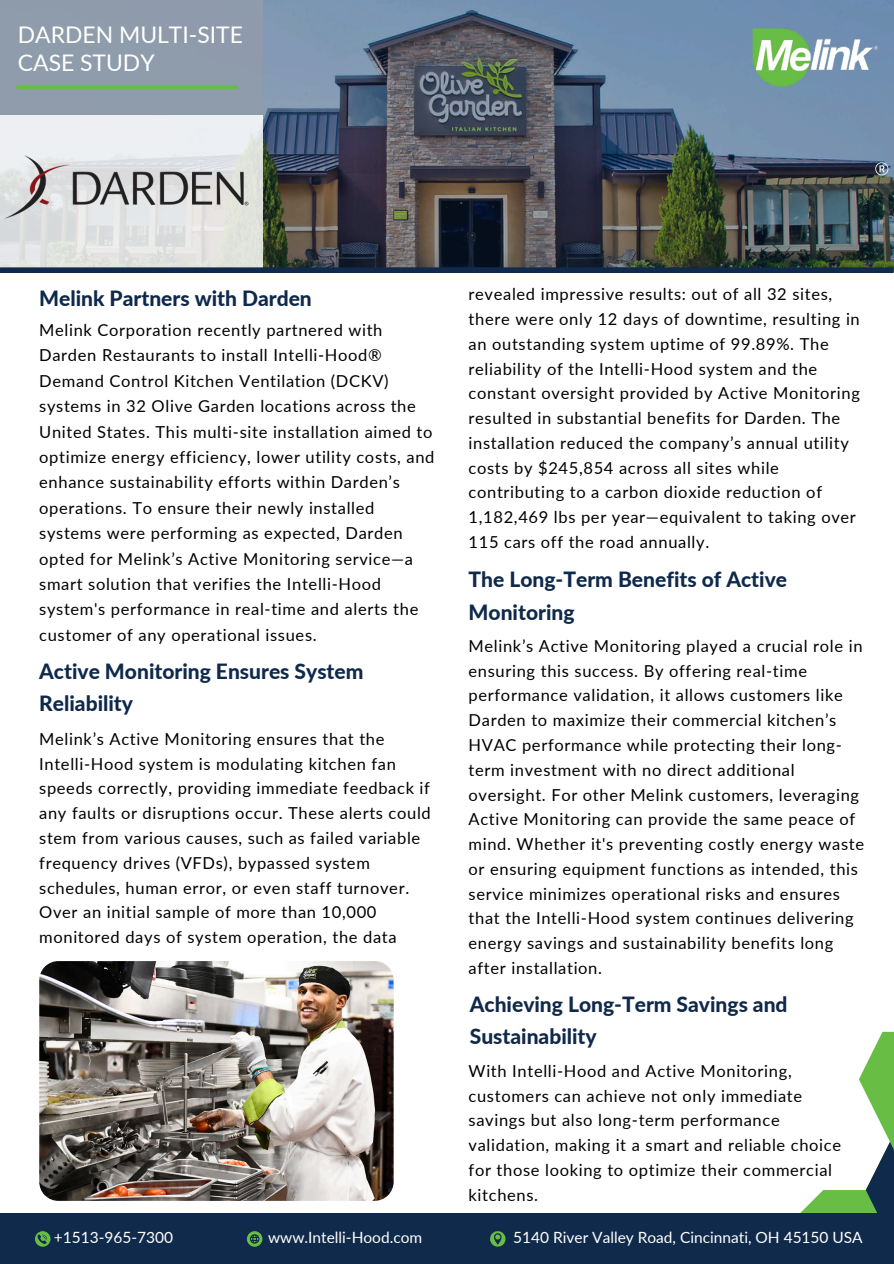
<style>
.page{position:relative;width:894px;height:1264px;background:#fff}
.page>*{position:absolute;margin:0;border:0;box-sizing:border-box;transform-origin:0 0}
.t1{font:22.95px/28.2px "Lato";color:#fff}
.t2{font:800 21px/32.7px "Lato";color:#0f294b}
.t3{font:16.5px/24.8px "Lato";letter-spacing:.04em;color:#000}
.t4{font:15.45px "Lato";color:#fff}
</style>
<div class="page">
<img style="left:262px;top:0;width:631px;height:267px">
<svg style="left:801px;top:1031px;width:92px;height:181px"></svg>
<div style="left:0;top:1213px;width:893px;height:50px;background:#102a4b"></div>
<svg style="left:0;top:115px;width:262px;height:152px;background:#e5e7e7"></svg>
<div style="left:0;top:267px;width:893px;height:6px;background:#102a4b"></div>
<div style="left:0;top:0;width:262px;height:115px;background:#8f9cac"></div>
<hr style="left:18px;top:85px;width:218px;height:4px;background:#68bd45">
<svg style="left:875px;top:162px;width:13px;height:13px"></svg>
<img style="left:749px;top:22px;width:130px;height:70px">
<img style="left:39px;top:961px;width:354px;height:239px">
<svg style="left:35px;top:1231px;width:15px;height:15px"></svg>
<svg style="left:247px;top:1231px;width:15px;height:15px"></svg>
<svg style="left:490px;top:1231px;width:15px;height:15px"></svg>
<img style="left:3px;top:152px;width:248px;height:71px">
<p class="t1" style="left:18px;top:20px;width:226px">DARDEN MULTI-SITE<br>CASE STUDY</p>
<p class="t2" style="left:39px;top:281px;width:274px">Melink Partners with Darden</p>
<p class="t3" style="left:39px;top:317px;width:396px;line-height:25.3px">Melink Corporation recently partnered with Darden Restaurants to install Intelli-Hood® Demand Control Kitchen Ventilation (DCKV) systems in 32 Olive Garden locations across the United States. This multi-site installation aimed to optimize energy efficiency, lower utility costs, and enhance sustainability efforts within Darden’s operations. To ensure their newly installed systems were performing as expected, Darden opted for Melink’s Active Monitoring service—a smart solution that verifies the Intelli-Hood system's performance in real-time and alerts the customer of any operational issues.</p>
<h2 class="t2" style="left:39px;top:654px;width:326px">Active Monitoring Ensures System<br>Reliability</h2>
<p class="t3" style="left:39px;top:726px;width:393px">Melink’s Active Monitoring ensures that the Intelli-Hood system is modulating kitchen fan speeds correctly, providing immediate feedback if any faults or disruptions occur. These alerts could stem from various causes, such as failed variable frequency drives (VFDs), bypassed system schedules, human error, or even staff turnover.<br>Over an initial sample of more than 10,000 monitored days of system operation, the data</p>
<p class="t3" style="left:468px;top:281px;width:393px">revealed impressive results: out of all 32 sites, there were only 12 days of downtime, resulting in an outstanding system uptime of 99.89%. The reliability of the Intelli-Hood system and the constant oversight provided by Active Monitoring resulted in substantial benefits for Darden. The installation reduced the company’s annual utility costs by $245,854 across all sites while contributing to a carbon dioxide reduction of 1,182,469 lbs per year—equivalent to taking over 115 cars off the road annually.</p>
<p class="t2" style="left:468px;top:562px;width:320px">The Long-Term Benefits of Active<br>Monitoring</p>
<h2 class="t3" style="left:468px;top:633px;width:397px">Melink’s Active Monitoring played a crucial role in ensuring this success. By offering real-time performance validation, it allows customers like Darden to maximize their commercial kitchen’s HVAC performance while protecting their long&shy;term investment with no direct additional oversight. For other Melink customers, leveraging Active Monitoring can provide the same peace of mind. Whether it's preventing costly energy waste or ensuring equipment functions as intended, this service minimizes operational risks and ensures that the Intelli-Hood system continues delivering energy savings and sustainability benefits long after installation.</h2>
<p class="t2" style="left:469px;top:987px;width:319px">Achieving Long-Term Savings and<br>Sustainability</p>
<p class="t3" style="left:468px;top:1057px;width:374px">With Intelli-Hood and Active Monitoring, customers can achieve not only immediate savings but also long-term performance validation, making it a smart and reliable choice for those looking to optimize their commercial kitchens.</p>
<p class="t4" style="left:54px;top:1227px;width:121px">+1513-965-7300</p>
<p class="t4" style="left:268px;top:1227px;width:155px">www.Intelli-Hood.com</p>
<p class="t4" style="left:513px;top:1227px;width:351px">5140 River Valley Road, Cincinnati, OH 45150 USA</p>
</div>
